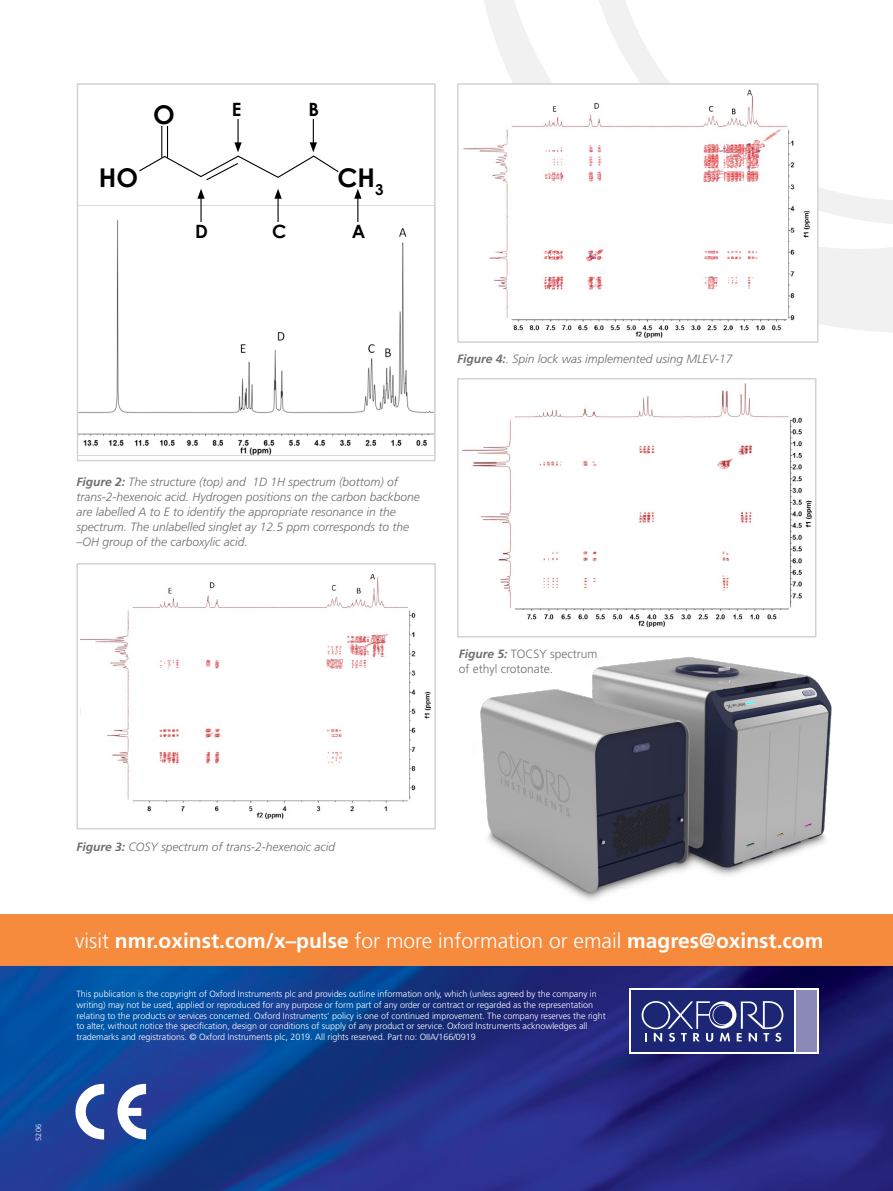
<style>
.page{position:relative;width:893px;height:1191px;background:#fff}
.page>*{position:absolute;margin:0;border:0;box-sizing:border-box;transform-origin:0 0}
.t1{font:700 25.8px "Century Gothic";color:#000}
.t2{font:700 21px "Frutiger";color:#fff}
.t3{font:700 18.3px "Century Gothic";color:#000}
.t4{font:italic 300 12px/15px "Frutiger";color:#6d6e71}
.t5{font:300 12px/15px "Frutiger";color:#6d6e71}
.t6{font:300 9px/10.8px "Frutiger";letter-spacing:-.005em;color:#fff}
.t7{font:300 7.5px "Frutiger";color:#fff}
.s1{font-weight:700}
.s2{font-weight:700;font-style:italic}
.s3{font-weight:300}
</style>
<div class="page">
<svg style="left:484px;top:0;width:409px;height:332px"></svg>
<img style="left:0;top:965px;width:893px;height:226px">
<div style="left:0;top:914px;width:893px;height:51px;background:#f68b3d"></div>
<div style="left:629px;top:988px;width:190px;height:66px;background:#fff"></div>
<div style="left:631px;top:990px;width:163px;height:62px;background:#1c2674"></div>
<div style="left:796px;top:990px;width:21px;height:62px;background:#8b89b7"></div>
<svg style="left:642px;top:1001px;width:141px;height:40px"></svg>
<img style="left:75px;top:1083px;width:71px;height:56px">
<img style="left:81px;top:574px;width:335px;height:245px">
<div style="left:77px;top:563px;width:359px;height:266px;border:2px solid #d1d3d4"></div>
<div style="left:458px;top:84px;width:360px;height:258px;background:#fff"></div>
<img style="left:463px;top:89px;width:347px;height:249px">
<div style="left:457px;top:83px;width:362px;height:260px;border:2px solid #d1d3d4"></div>
<img style="left:80px;top:205px;width:353px;height:250px">
<div style="left:77px;top:83px;width:359px;height:378px;border:2px solid #d1d3d4"></div>
<img style="left:462px;top:383px;width:350px;height:244px">
<div style="left:457px;top:378px;width:359px;height:259px;border:2px solid #d1d3d4"></div>
<svg style="left:139px;top:119px;width:200px;height:62px"></svg>
<hr style="left:200px;top:196px;width:2px;height:26px;background:#000">
<svg style="left:197px;top:189px;width:8px;height:10px"></svg>
<hr style="left:277px;top:196px;width:2px;height:26px;background:#000">
<svg style="left:274px;top:189px;width:8px;height:10px"></svg>
<svg style="left:354px;top:189px;width:7px;height:33px"></svg>
<img style="left:400px;top:652px;width:432px;height:249px">
<h1 class="t1" style="left:153px;top:98px;width:23px">O</h1>
<h3 class="t3" style="left:232px;top:98px;width:11px">E</h3>
<h3 class="t3" style="left:309px;top:98px;width:12px">B</h3>
<h1 class="t1" style="left:99px;top:161px;width:41px">HO</h1>
<h1 class="t1" style="left:337px;top:161px;width:48px">CH<sub>3</sub></h1>
<h3 class="t3" style="left:195px;top:220px;width:14px">D</h3>
<h3 class="t3" style="left:272px;top:220px;width:16px">C</h3>
<h3 class="t3" style="left:352px;top:220px;width:15px">A</h3>
<h3 class="t4" style="left:457px;top:351px;width:277px"><span class="s1">Figure 4:</span>. Spin lock was implemented using MLEV-17</h3>
<p class="t4" style="left:77px;top:474px;width:345px"><span class="s1">Figure 2:</span> The structure (top) and 1D 1H spectrum (bottom) of trans-2-hexenoic acid. Hydrogen positions on the carbon backbone are labelled A to E to identify the appropriate resonance in the spectrum. The unlabelled singlet ay 12.5 ppm corresponds to the –OH group of the carboxylic acid.</p>
<h3 class="t5" style="left:459px;top:646px;width:140px"><span class="s2">Figure 5:</span> TOCSY spectrum of ethyl crotonate.</h3>
<p class="t7" style="left:34px;top:1140px;width:18px;rotate:-90deg">5206</p>
<h3 class="t4" style="left:77px;top:839px;width:260px"><span class="s1">Figure 3:</span> COSY spectrum of trans-2-hexenoic acid</h3>
<h2 class="t2" style="left:75px;top:928px;width:749px"><span class="s3">visit</span> nmr.oxinst.com/x–pulse <span class="s3">for more information or email</span> magres@oxinst.com</h2>
<p class="t6" style="left:77px;top:988px;width:531px">This publication is the copyright of Oxford Instruments plc and provides outline information only, which (unless agreed by the company in writing) may not be used, applied or reproduced for any purpose or form part of any order or contract or regarded as the representation relating to the products or services concerned. Oxford Instruments’ policy is one of continued improvement. The company reserves the right to alter, without notice the specification, design or conditions of supply of any product or service. Oxford Instruments acknowledges all trademarks and registrations. © Oxford Instruments plc, 2019. All rights reserved. Part no: OIIA/166/0919</p>
</div>
